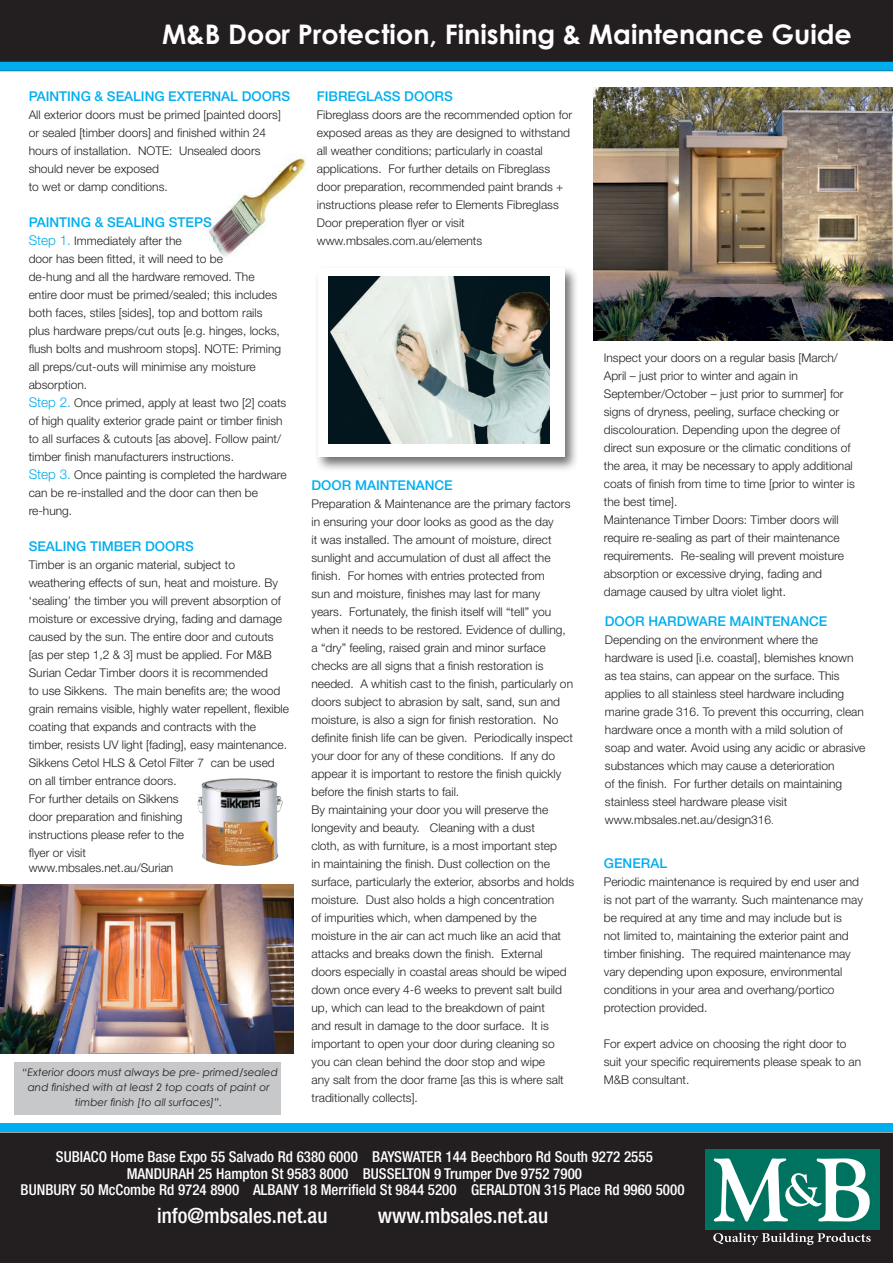
<style>
.page{position:relative;width:893px;height:1263px;background:#fff}
.page>*{position:absolute;margin:0;border:0;box-sizing:border-box;transform-origin:0 0}
.t1{font:700 27px "Century Gothic";color:#fff}
.t2{font:500 condensed 21px "Helvetica Neue LT Pro";color:#fff}
.t3{font:500 condensed 15px/16.5px "Helvetica Neue LT Pro";color:#fff;text-align:center}
.t4{font:500 13.5px "Helvetica Neue LT Std";color:#00aeef}
.t5{font:300 12px/18px "Helvetica Neue LT Std";color:#231f20}
.t6{font:italic 10.5px/15px "Century Gothic";color:#231f20;text-align:center}
.s1{font-size:13.5px;color:#00aeef}
.s2{font-size:9px}
</style>
<div class="page">
<img style="left:208px;top:153px;width:99px;height:104px">
<div style="left:14px;top:1062px;width:267px;height:52px;background:#c7c8ca"></div>
<img style="left:197px;top:778px;width:86px;height:88px">
<div style="left:0;top:0;width:893px;height:62px;background:#231f20"></div>
<div style="left:0;top:1132px;width:893px;height:131px;background:#231f20"></div>
<div style="left:315px;top:266px;width:264px;height:206px;background:#231f20;opacity:.65"></div>
<div style="left:318px;top:269px;width:246px;height:188px;background:#fff"></div>
<img style="left:329px;top:277px;width:221px;height:166px">
<img style="left:0;top:884px;width:293px;height:169px">
<img style="left:594px;top:87px;width:299px;height:253px">
<div style="left:705px;top:1149px;width:174px;height:80px;background:#007360"></div>
<svg style="left:714px;top:1158px;width:156px;height:64px"></svg>
<svg style="left:713px;top:1232px;width:158px;height:13px;background:#555252"></svg>
<div style="left:0;top:62px;width:893px;height:9px;background:#00aeef"></div>
<div style="left:0;top:1123px;width:893px;height:9px;background:#00aeef"></div>
<h1 class="t1" style="left:162px;top:14px;width:691px">M&amp;B Door Protection, Finishing &amp; Maintenance Guide</h1>
<p class="t4" style="left:29px;top:88px;width:263px">PAINTING &amp; SEALING EXTERNAL DOORS</p>
<p class="t5" style="left:29px;top:106px;width:254px">All exterior doors must be primed [painted doors] or sealed [timber doors] and finished within 24 hours of installation. NOTE: Unsealed doors should never be exposed<br>to wet or damp conditions.</p>
<p class="t4" style="left:29px;top:214px;width:185px">PAINTING &amp; SEALING STEPS</p>
<p class="t5" style="left:29px;top:232px;width:259px"><span class="s1">Step 1.</span> Immediately after the<br>door has been fitted, it will need to be<br>de-hung and all the hardware removed. The<br>entire door must be primed/sealed; this includes both faces, stiles [sides], top and bottom rails plus hardware preps/cut outs [e.g. hinges, locks, flush bolts and mushroom stops]. NOTE: Priming all preps/cut-outs will minimise any moisture absorption.<br><span class="s1">Step 2.</span> Once primed, apply at least two [2] coats of high quality exterior grade paint or timber finish to all surfaces &amp; cutouts [as above]. Follow paint/ timber finish manufacturers instructions.<br><span class="s1">Step 3.</span> Once painting is completed the hardware can be re-installed and the door can then be re-hung.</p>
<p class="t4" style="left:29px;top:538px;width:167px">SEALING TIMBER DOORS</p>
<p class="t5" style="left:29px;top:556px;width:262px">Timber is an organic material, subject to weathering effects of sun, heat and moisture. By ‘sealing’ the timber you will prevent absorption of moisture or excessive drying, fading and damage caused by the sun. The entire door and cutouts [as per step 1,2 &amp; 3] must be applied. For M&amp;B Surian Cedar Timber doors it is recommended<br>to use Sikkens. The main benefits are; the wood grain remains visible, highly water repellent, flexible coating that expands and contracts with the timber, resists UV light [fading], easy maintenance.<br>Sikkens Cetol HLS &amp; Cetol Filter 7 can be used on all timber entrance doors.<br>For further details on Sikkens<br>door preparation and finishing<br>instructions please refer to the<br>flyer or visit</p>
<p class="t5" style="left:29px;top:859px;width:146px">www.mbsales.net.au/Surian</p>
<p class="t6" style="left:22px;top:1064px;width:257px">“Exterior doors must always be pre- primed/sealed and finished with at least 2 top coats of paint or timber finish [to all surfaces]”.</p>
<p class="t4" style="left:317px;top:88px;width:138px">FIBREGLASS DOORS</p>
<p class="t5" style="left:317px;top:106px;width:257px">Fibreglass doors are the recommended option for exposed areas as they are designed to withstand all weather conditions; particularly in coastal applications. For further details on Fibreglass door preparation, recommended paint brands + instructions please refer to Elements Fibreglass Door preperation flyer or visit www.mbsales.com.au/elements</p>
<p class="t4" style="left:311px;top:477px;width:143px">DOOR MAINTENANCE</p>
<p class="t5" style="left:311px;top:495px;width:264px">Preparation &amp; Maintenance are the primary factors in ensuring your door looks as good as the day<br>it was installed. The amount of moisture, direct sunlight and accumulation of dust all affect the finish. For homes with entries protected from<br>sun and moisture, finishes may last for many years. Fortunately, the finish itself will “tell” you when it needs to be restored. Evidence of dulling, a “dry” feeling, raised grain and minor surface checks are all signs that a finish restoration is needed. A whitish cast to the finish, particularly on doors subject to abrasion by salt, sand, sun and moisture, is also a sign for finish restoration. No definite finish life can be given. Periodically inspect your door for any of these conditions. If any do appear it is important to restore the finish quickly before the finish starts to fail.<br>By maintaining your door you will preserve the longevity and beauty. Cleaning with a dust<br>cloth, as with furniture, is a most important step<br>in maintaining the finish. Dust collection on the surface, particularly the exterior, absorbs and holds moisture. Dust also holds a high concentration<br>of impurities which, when dampened by the moisture in the air can act much like an acid that attacks and breaks down the finish. External doors especially in coastal areas should be wiped down once every 4-6 weeks to prevent salt build up, which can lead to the breakdown of paint<br>and result in damage to the door surface. It is important to open your door during cleaning so you can clean behind the door stop and wipe<br>any salt from the door frame [as this is where salt traditionally collects].</p>
<p class="t5" style="left:604px;top:348px;width:252px">Inspect your doors on a regular basis [March/ April – just prior to winter and again in September/October – just prior to summer] for signs of dryness, peeling, surface checking or discolouration. Depending upon the degree of direct sun exposure or the climatic conditions of the area, it may be necessary to apply additional coats of finish from time to time [prior to winter is the best time].<br>Maintenance Timber Doors: Timber doors will require re-sealing as part of their maintenance requirements. Re-sealing will prevent moisture absorption or excessive drying, fading and damage caused by ultra violet light.</p>
<p class="t4" style="left:605px;top:613px;width:224px">DOOR HARDWARE MAINTENANCE</p>
<p class="t5" style="left:605px;top:630px;width:262px">Depending on the environment where the hardware is used [i.e. coastal], blemishes known as tea stains, can appear on the surface. This applies to all stainless steel hardware including marine grade 316. To prevent this occurring, clean hardware once a month with a mild solution of soap and water. Avoid using any acidic or abrasive substances which may cause a deterioration<br>of the finish. For further details on maintaining stainless steel hardware please visit www.mbsales.net.au/design316<span class="s2">.</span></p>
<p class="t4" style="left:604px;top:855px;width:65px">GENERAL</p>
<p class="t5" style="left:604px;top:872px;width:261px">Periodic maintenance is required by end user and is not part of the warranty. Such maintenance may be required at any time and may include but is<br>not limited to, maintaining the exterior paint and timber finishing. The required maintenance may vary depending upon exposure, environmental conditions in your area and overhang/portico protection provided.</p>
<p class="t5" style="left:604px;top:1034px;width:259px">For expert advice on choosing the right door to suit your specific requirements please speak to an<br>M&amp;B consultant.</p>
<p class="t3" style="left:21px;top:1148px;width:665px">SUBIACO Home Base Expo 55 Salvado Rd 6380 6000 BAYSWATER 144 Beechboro Rd South 9272 2555<br>MANDURAH 25 Hampton St 9583 8000 BUSSELTON 9 Trumper Dve 9752 7900<br>BUNBURY 50 McCombe Rd 9724 8900 ALBANY 18 Merrifield St 9844 5200 GERALDTON 315 Place Rd 9960 5000</p>
<h2 class="t2" style="left:157px;top:1203px;width:172px">info@mbsales.net.au</h2>
<h2 class="t2" style="left:378px;top:1203px;width:172px">www.mbsales.net.au</h2>
</div>
